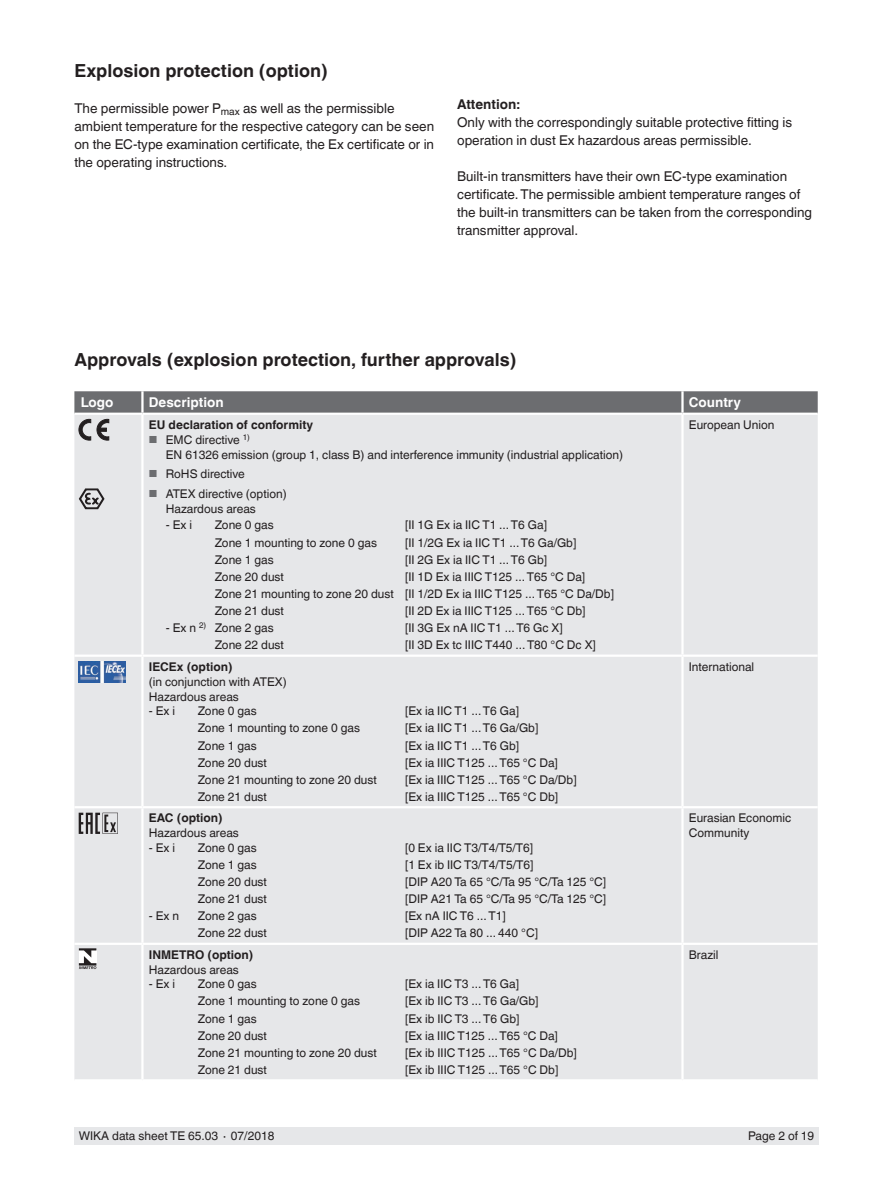
<style>
.page{position:relative;width:893px;height:1188px;background:#fff}
.page>*{position:absolute;margin:0;border:0;box-sizing:border-box;transform-origin:0 0}
.t1{font:700 18px "Helvetica World";color:#231f20}
.t2{font:13.5px/18px "Helvetica World";color:#231f20}
.t3{font:700 13.5px "Helvetica World";color:#fff}
.t4{font:700 13.5px "Helvetica World";color:#231f20}
.t5{font:12px/15px "Helvetica World";color:#231f20}
.t6{font:700 12px "Helvetica World";color:#231f20}
.s1{font-size:10.2px;color:#6c6d70}
</style>
<div class="page">
<div style="left:74px;top:1128px;width:745px;height:17px;background:#e6e7e9"></div>
<div style="left:74px;top:440px;width:744px;height:639px;background:#e6e7e9"></div>
<hr style="left:142px;top:806px;width:540px;height:2px;background:#fff">
<hr style="left:74px;top:655px;width:68px;height:2px;background:#fff">
<hr style="left:142px;top:655px;width:540px;height:2px;background:#fff">
<hr style="left:682px;top:655px;width:136px;height:2px;background:#fff">
<hr style="left:142px;top:943px;width:540px;height:2px;background:#fff">
<hr style="left:74px;top:943px;width:68px;height:2px;background:#fff">
<hr style="left:141px;top:945px;width:3px;height:134px;background:#fff">
<hr style="left:682px;top:943px;width:136px;height:2px;background:#fff">
<hr style="left:681px;top:945px;width:3px;height:134px;background:#fff">
<hr style="left:74px;top:806px;width:68px;height:2px;background:#fff">
<hr style="left:682px;top:806px;width:136px;height:2px;background:#fff">
<hr style="left:681px;top:415px;width:3px;height:240px;background:#fff">
<hr style="left:681px;top:657px;width:3px;height:149px;background:#fff">
<hr style="left:141px;top:415px;width:3px;height:240px;background:#fff">
<hr style="left:141px;top:657px;width:3px;height:149px;background:#fff">
<hr style="left:681px;top:808px;width:3px;height:135px;background:#fff">
<hr style="left:141px;top:808px;width:3px;height:135px;background:#fff">
<svg style="left:74px;top:391px;width:744px;height:49px;background:#b1b2b4"></svg>
<svg style="left:79px;top:488px;width:26px;height:22px"></svg>
<img style="left:79px;top:661px;width:47px;height:21px">
<svg style="left:79px;top:813px;width:39px;height:21px"></svg>
<svg style="left:79px;top:948px;width:17px;height:21px"></svg>
<h1 class="t1" style="left:74px;top:60px;width:255px">Explosion protection (option)</h1>
<p class="t2" style="left:74px;top:99px;width:361px">The permissible power P<sub>max</sub> as well as the permissible ambient temperature for the respective category can be seen on the EC-type examination certificate, the Ex certificate or in the operating instructions.</p>
<p class="t4" style="left:457px;top:96px;width:64px">Attention:</p>
<p class="t2" style="left:457px;top:113px;width:337px">Only with the correspondingly suitable protective fitting is operation in dust Ex hazardous areas permissible.</p>
<p class="t2" style="left:457px;top:167px;width:357px">Built-in transmitters have their own EC-type examination certificate. The permissible ambient temperature ranges of the built-in transmitters can be taken from the corresponding transmitter approval.</p>
<h1 class="t1" style="left:74px;top:349px;width:444px">Approvals (explosion protection, further approvals)</h1>
<p class="t3" style="left:81px;top:395px;width:34px">Logo</p>
<p class="t3" style="left:149px;top:395px;width:76px">Description</p>
<p class="t3" style="left:689px;top:395px;width:54px">Country</p>
<p class="t6" style="left:149px;top:418px;width:166px">EU declaration of conformity</p>
<p class="t5" style="left:166px;top:432px;width:459px;text-indent:-17px"><span class="s1">■</span> EMC directive <sup>1)<br></sup>EN 61326 emission (group 1, class B) and interference immunity (industrial application)</p>
<p class="t5" style="left:149px;top:467px;width:98px"><span class="s1">■</span> RoHS directive</p>
<p class="t5" style="left:166px;top:486px;width:122px;text-indent:-17px"><span class="s1">■</span> ATEX directive (option)<br>Hazardous areas</p>
<p class="t5" style="left:166px;top:518px;width:28px">- Ex i</p>
<p class="t5" style="left:215px;top:518px;width:61px">Zone 0 gas</p>
<p class="t5" style="left:405px;top:518px;width:143px">[II 1G Ex ia IIC T1 ... T6 Ga]</p>
<p class="t5" style="left:215px;top:535px;width:164px">Zone 1 mounting to zone 0 gas</p>
<p class="t5" style="left:405px;top:535px;width:173px">[II 1/2G Ex ia IIC T1 ... T6 Ga/Gb]</p>
<p class="t5" style="left:215px;top:552px;width:61px">Zone 1 gas</p>
<p class="t5" style="left:405px;top:552px;width:144px">[II 2G Ex ia IIC T1 ... T6 Gb]</p>
<p class="t5" style="left:215px;top:569px;width:71px">Zone 20 dust</p>
<p class="t5" style="left:689px;top:417px;width:87px">European Union</p>
<p class="t5" style="left:215px;top:568px;width:401px;line-height:17.1px;text-indent:190px">[II 1D Ex ia IIIC T125 ... T65 °C Da]<br>Zone 21 mounting to zone 20 dust [II 1/2D Ex ia IIIC T125 ... T65 °C Da/Db]<br>Zone 21 dust</p>
<p class="t5" style="left:405px;top:603px;width:182px">[II 2D Ex ia IIIC T125 ... T65 °C Db]</p>
<p class="t5" style="left:166px;top:621px;width:109px">- Ex n <sup>2)</sup> Zone 2 gas</p>
<p class="t5" style="left:405px;top:621px;width:159px">[II 3G Ex nA IIC T1 ... T6 Gc X]</p>
<p class="t5" style="left:215px;top:638px;width:71px">Zone 22 dust</p>
<p class="t5" style="left:405px;top:638px;width:192px">[II 3D Ex tc IIIC T440 ... T80 °C Dc X]</p>
<p class="t6" style="left:149px;top:660px;width:85px">IECEx (option)</p>
<p class="t5" style="left:149px;top:674px;width:139px">(in conjunction with ATEX)<br>Hazardous areas</p>
<p class="t5" style="left:149px;top:704px;width:28px">- Ex i</p>
<p class="t5" style="left:198px;top:704px;width:61px">Zone 0 gas</p>
<p class="t5" style="left:405px;top:704px;width:115px">[Ex ia IIC T1 ... T6 Ga]</p>
<p class="t5" style="left:198px;top:721px;width:164px">Zone 1 mounting to zone 0 gas</p>
<p class="t5" style="left:405px;top:721px;width:135px">[Ex ia IIC T1 ... T6 Ga/Gb]</p>
<p class="t5" style="left:198px;top:738px;width:61px">Zone 1 gas</p>
<p class="t5" style="left:405px;top:738px;width:116px">[Ex ia IIC T1 ... T6 Gb]</p>
<p class="t5" style="left:198px;top:755px;width:71px">Zone 20 dust</p>
<p class="t5" style="left:405px;top:755px;width:154px">[Ex ia IIIC T125 ... T65 °C Da]</p>
<p class="t5" style="left:198px;top:772px;width:181px">Zone 21 mounting to zone 20 dust</p>
<p class="t5" style="left:405px;top:772px;width:173px">[Ex ia IIIC T125 ... T65 °C Da/Db]</p>
<p class="t5" style="left:198px;top:789px;width:71px">Zone 21 dust</p>
<p class="t5" style="left:405px;top:789px;width:155px">[Ex ia IIIC T125 ... T65 °C Db]</p>
<p class="t6" style="left:149px;top:811px;width:75px">EAC (option)</p>
<p class="t5" style="left:149px;top:826px;width:92px">Hazardous areas</p>
<p class="t5" style="left:149px;top:840px;width:28px">- Ex i</p>
<p class="t5" style="left:198px;top:840px;width:61px">Zone 0 gas</p>
<p class="t5" style="left:405px;top:840px;width:130px">[0 Ex ia IIC T3/T4/T5/T6]</p>
<p class="t5" style="left:198px;top:857px;width:61px">Zone 1 gas</p>
<p class="t5" style="left:405px;top:857px;width:130px">[1 Ex ib IIC T3/T4/T5/T6]</p>
<p class="t5" style="left:198px;top:874px;width:71px">Zone 20 dust</p>
<p class="t5" style="left:405px;top:874px;width:203px">[DIP A20 Ta 65 °C/Ta 95 °C/Ta 125 °C]</p>
<p class="t5" style="left:198px;top:892px;width:71px">Zone 21 dust</p>
<p class="t5" style="left:405px;top:892px;width:203px">[DIP A21 Ta 65 °C/Ta 95 °C/Ta 125 °C]</p>
<p class="t5" style="left:149px;top:909px;width:32px">- Ex n</p>
<p class="t5" style="left:198px;top:909px;width:61px">Zone 2 gas</p>
<p class="t5" style="left:405px;top:909px;width:102px">[Ex nA IIC T6 ... T1]</p>
<p class="t5" style="left:198px;top:926px;width:71px">Zone 22 dust</p>
<p class="t5" style="left:405px;top:926px;width:134px">[DIP A22 Ta 80 ... 440 °C]</p>
<p class="t6" style="left:149px;top:948px;width:106px">INMETRO (option)</p>
<p class="t5" style="left:149px;top:962px;width:92px">Hazardous areas</p>
<p class="t5" style="left:149px;top:977px;width:28px">- Ex i</p>
<p class="t5" style="left:198px;top:977px;width:61px">Zone 0 gas</p>
<p class="t5" style="left:405px;top:977px;width:115px">[Ex ia IIC T3 ... T6 Ga]</p>
<p class="t5" style="left:198px;top:994px;width:164px">Zone 1 mounting to zone 0 gas</p>
<p class="t5" style="left:405px;top:994px;width:135px">[Ex ib IIC T3 ... T6 Ga/Gb]</p>
<p class="t5" style="left:198px;top:1011px;width:61px">Zone 1 gas</p>
<p class="t5" style="left:405px;top:1011px;width:116px">[Ex ib IIC T3 ... T6 Gb]</p>
<p class="t5" style="left:198px;top:1028px;width:71px">Zone 20 dust</p>
<p class="t5" style="left:405px;top:1028px;width:154px">[Ex ia IIIC T125 ... T65 °C Da]</p>
<p class="t5" style="left:198px;top:1045px;width:181px">Zone 21 mounting to zone 20 dust</p>
<p class="t5" style="left:405px;top:1045px;width:173px">[Ex ib IIIC T125 ... T65 °C Da/Db]</p>
<p class="t5" style="left:198px;top:1062px;width:71px">Zone 21 dust</p>
<p class="t5" style="left:405px;top:1062px;width:155px">[Ex ib IIIC T125 ... T65 °C Db]</p>
<p class="t5" style="left:689px;top:659px;width:67px">International</p>
<p class="t5" style="left:689px;top:811px;width:104px">Eurasian Economic<br>Community</p>
<p class="t5" style="left:689px;top:947px;width:31px">Brazil</p>
<p class="t5" style="left:79px;top:1129px;width:197px">WIKA data sheet TE 65.03 ∙ 07/2018</p>
<p class="t5" style="left:748px;top:1129px;width:68px">Page 2 of 19</p>
</div>
